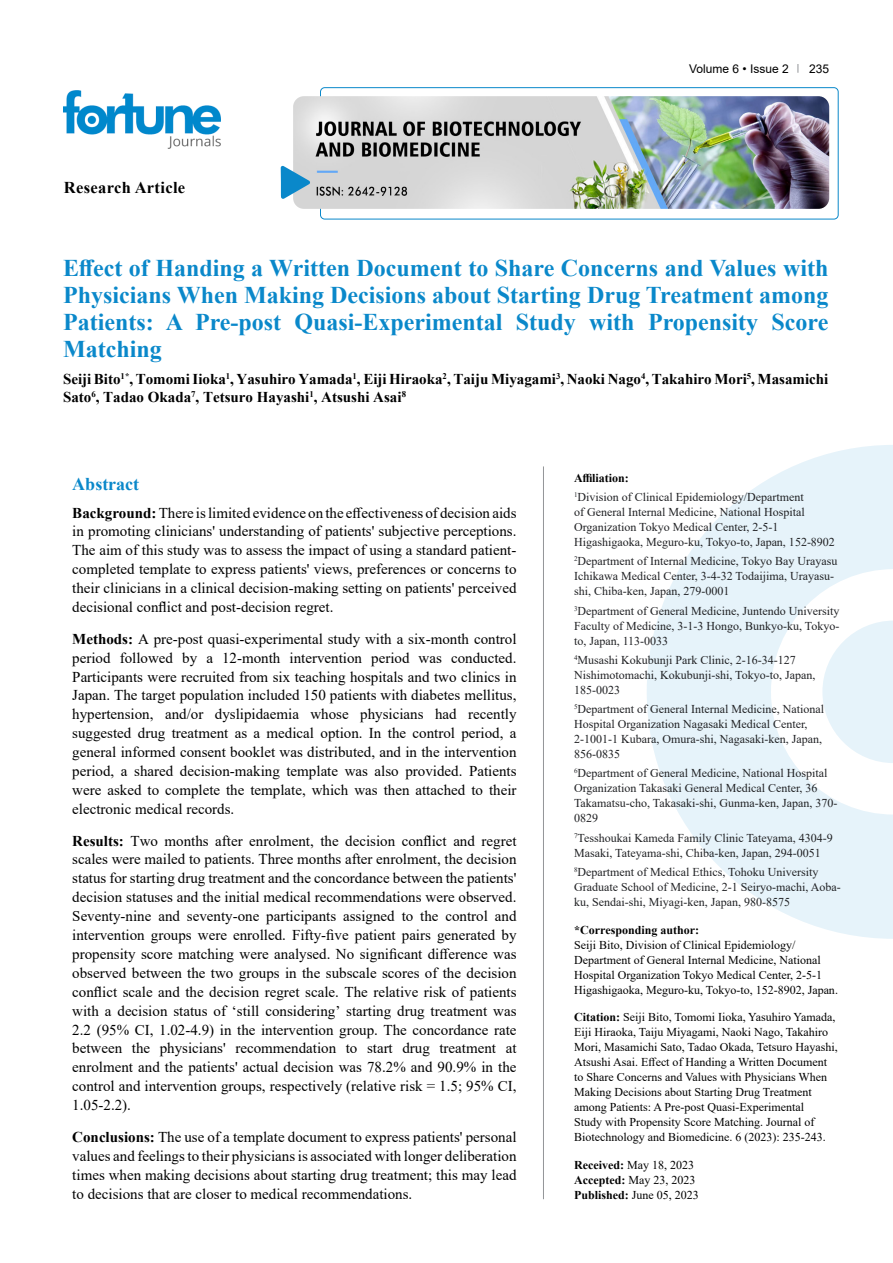
<style>
.page{position:relative;width:893px;height:1263px;background:#fff}
.page>*{position:absolute;margin:0;border:0;box-sizing:border-box;transform-origin:0 0}
.t1{font:700 24px/27px "Times New Roman";color:#0a88ca;text-align:justify}
.t2{font:700 18px "Times New Roman";color:#0a88ca}
.t3{font:700 16.5px "Times New Roman";letter-spacing:.02em;color:#000}
.t4{font:15px/18.9px "Times New Roman";color:#000;text-align:justify}
.t5{font:700 15px/18.5px "Times New Roman";color:#000}
.t6{font:12px/15px "Times New Roman";color:#202124}
.t7{font:12px/15px "Times New Roman";color:#000}
.t8{font:700 12px "Times New Roman";color:#000}
.t9{font:12px "Arial";color:#000}
.s1{font-weight:700}
.s2{font-weight:700;color:#000}
</style>
<div class="page">
<div style="left:320px;top:87px;width:518px;height:132px;border:1px solid #0a88ca;border-radius:4px"></div>
<img style="left:64px;top:90px;width:157px;height:59px">
<img style="left:293px;top:96px;width:536px;height:113px">
<svg style="left:281px;top:166px;width:29px;height:33px"></svg>
<svg style="left:647px;top:445px;width:246px;height:494px;fill:#e6f3fa"></svg>
<svg style="left:822px;top:620px;width:71px;height:143px"></svg>
<hr style="left:543px;top:466px;width:1px;height:733px;background:#939598">
<p class="t3" style="left:64px;top:175px;width:123px">Research Article</p>
<p class="t9" style="left:689px;top:60px;width:101px">Volume 6 • Issue 2</p>
<p class="t9" style="left:809px;top:60px;width:22px">235</p>
<h1 class="t1" style="left:63px;top:254px;width:767px">Effect of Handing a Written Document to Share Concerns and Values with Physicians When Making Decisions about Starting Drug Treatment among Patients: A Pre-post Quasi-Experimental Study with Propensity Score Matching</h1>
<p class="t5" style="left:63px;top:369px;width:767px">Seiji Bito<sup>1*</sup>, Tomomi Iioka<sup>1</sup>, Yasuhiro Yamada<sup>1</sup>, Eiji Hiraoka<sup>2</sup>, Taiju Miyagami<sup>3</sup>, Naoki Nago<sup>4</sup>, Takahiro Mori<sup>5</sup>, Masamichi<br>Sato<sup>6</sup>, Tadao Okada<sup>7</sup>, Tetsuro Hayashi<sup>1</sup>, Atsushi Asai<sup>8</sup></p>
<p class="t2" style="left:72px;top:471px;width:68px">Abstract</p>
<p class="t4" style="left:72px;top:503px;width:446px"><span class="s1">Background:</span> There is limited evidence on the effectiveness of decision aids in promoting clinicians' understanding of patients' subjective perceptions.<br>The aim of this study was to assess the impact of using a standard patient&shy;completed template to express patients' views, preferences or concerns to their clinicians in a clinical decision-making setting on patients' perceived decisional conflict and post-decision regret.</p>
<p class="t4" style="left:72px;top:629px;width:446px"><span class="s1">Methods:</span> A pre-post quasi-experimental study with a six-month control period followed by a 12-month intervention period was conducted.<br>Participants were recruited from six teaching hospitals and two clinics in Japan. The target population included 150 patients with diabetes mellitus, hypertension, and/or dyslipidaemia whose physicians had recently suggested drug treatment as a medical option. In the control period, a general informed consent booklet was distributed, and in the intervention period, a shared decision-making template was also provided. Patients were asked to complete the template, which was then attached to their electronic medical records.</p>
<p class="t4" style="left:72px;top:830px;width:446px"><span class="s1">Results:</span> Two months after enrolment, the decision conflict and regret scales were mailed to patients. Three months after enrolment, the decision status for starting drug treatment and the concordance between the patients' decision statuses and the initial medical recommendations were observed.<br>Seventy-nine and seventy-one participants assigned to the control and intervention groups were enrolled. Fifty-five patient pairs generated by propensity score matching were analysed. No significant difference was observed between the two groups in the subscale scores of the decision conflict scale and the decision regret scale. The relative risk of patients with a decision status of ‘still considering’ starting drug treatment was 2.2 (95% CI, 1.02-4.9) in the intervention group. The concordance rate between the physicians' recommendation to start drug treatment at enrolment and the patients' actual decision was 78.2% and 90.9% in the control and intervention groups, respectively (relative risk = 1.5; 95% CI, 1.05-2.2).</p>
<p class="t4" style="left:72px;top:1127px;width:446px"><span class="s1">Conclusions:</span> The use of a template document to express patients' personal values and feelings to their physicians is associated with longer deliberation times when making decisions about starting drug treatment; this may lead to decisions that are closer to medical recommendations.</p>
<p class="t6" style="left:574px;top:468px;width:231px;line-height:19.2px"><span class="s2">Affiliation:<br></span><sup>1</sup>Division of Clinical Epidemiology/Department</p>
<p class="t6" style="left:574px;top:504px;width:262px">of General Internal Medicine, National Hospital<br>Organization Tokyo Medical Center, 2-5-1<br>Higashigaoka, Meguro-ku, Tokyo-to, Japan, 152-8902</p>
<p class="t6" style="left:574px;top:553px;width:265px"><sup>2</sup>Department of Internal Medicine, Tokyo Bay Urayasu<br>Ichikawa Medical Center, 3-4-32 Todaijima, Urayasu&shy;shi, Chiba-ken, Japan, 279-0001</p>
<p class="t6" style="left:574px;top:603px;width:267px;text-align:justify"><sup>3</sup>Department of General Medicine, Juntendo University Faculty of Medicine, 3-1-3 Hongo, Bunkyo-ku, Tokyo&shy;to, Japan, 113-0033</p>
<p class="t6" style="left:574px;top:652px;width:243px"><sup>4</sup>Musashi Kokubunji Park Clinic, 2-16-34-127<br>Nishimotomachi, Kokubunji-shi, Tokyo-to, Japan,<br>185-0023</p>
<p class="t6" style="left:574px;top:701px;width:252px"><sup>5</sup>Department of General Internal Medicine, National Hospital Organization Nagasaki Medical Center, 2-1001-1 Kubara, Omura-shi, Nagasaki-ken, Japan, 856-0835</p>
<p class="t6" style="left:574px;top:765px;width:265px"><sup>6</sup>Department of General Medicine, National Hospital Organization Takasaki General Medical Center, 36<br>Takamatsu-cho, Takasaki-shi, Gunma-ken, Japan, 370- 0829</p>
<p class="t6" style="left:574px;top:830px;width:260px"><sup>7</sup>Tesshoukai Kameda Family Clinic Tateyama, 4304-9<br>Masaki, Tateyama-shi, Chiba-ken, Japan, 294-0051</p>
<p class="t6" style="left:574px;top:864px;width:268px"><sup>8</sup>Department of Medical Ethics, Tohoku University<br>Graduate School of Medicine, 2-1 Seiryo-machi, Aoba&shy;ku, Sendai-shi, Miyagi-ken, Japan, 980-8575</p>
<p class="t8" style="left:574px;top:921px;width:127px">*Corresponding author:</p>
<p class="t7" style="left:574px;top:937px;width:265px">Seiji Bito, Division of Clinical Epidemiology/ Department of General Internal Medicine, National Hospital Organization Tokyo Medical Center, 2-5-1<br>Higashigaoka, Meguro-ku, Tokyo-to, 152-8902, Japan.</p>
<p class="t7" style="left:574px;top:1009px;width:265px"><span class="s1">Citation:</span> Seiji Bito, Tomomi Iioka, Yasuhiro Yamada, Eiji Hiraoka, Taiju Miyagami, Naoki Nago, Takahiro Mori, Masamichi Sato, Tadao Okada, Tetsuro Hayashi, Atsushi Asai. Effect of Handing a Written Document to Share Concerns and Values with Physicians When Making Decisions about Starting Drug Treatment among Patients: A Pre-post Quasi-Experimental<br>Study with Propensity Score Matching. Journal of Biotechnology and Biomedicine. 6 (2023): 235-243.</p>
<p class="t7" style="left:574px;top:1157px;width:126px"><span class="s1">Received:</span> May 18, 2023<br><span class="s1">Accepted:</span> May 23, 2023<br><span class="s1">Published:</span> June 05, 2023</p>
</div>
